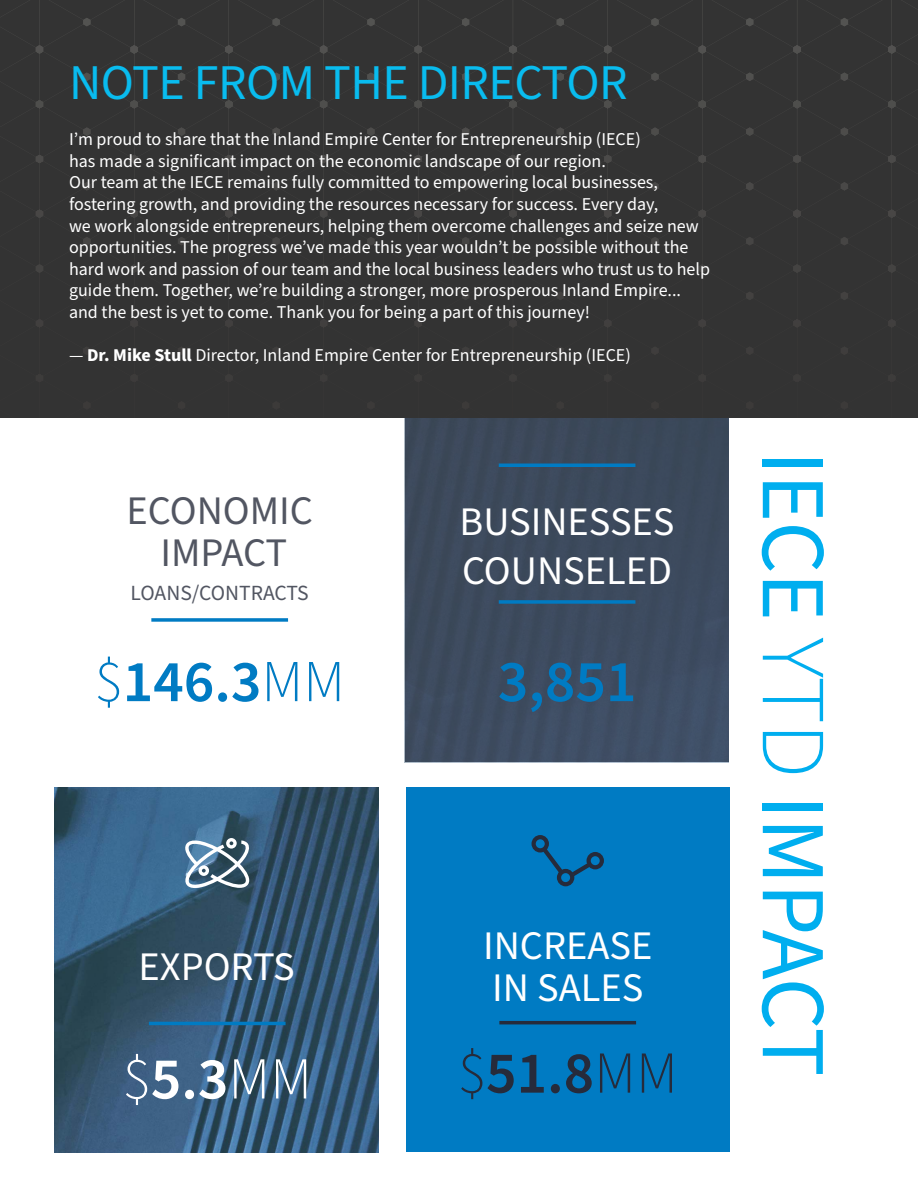
<style>
.page{position:relative;width:918px;height:1188px;background:#fff}
.page>*{position:absolute;margin:0;border:0;box-sizing:border-box;transform-origin:0 0}
.t1{font:91.5px "Source Sans Pro";letter-spacing:-.01em;color:#00aeef}
.t2{font:600 59.4px "Source Sans Pro";color:#007bc3}
.t3{font:600 59.4px "Source Sans Pro";color:#262b3b}
.t4{font:300 59.4px "Source Sans Pro";color:#fff}
.t5{font:49.95px "Source Sans Pro";letter-spacing:-.01em;color:#09bcef}
.t6{font:40.5px/42.8px "Source Sans Pro";color:#fff}
.t7{font:40.5px/42.8px "Source Sans Pro";color:#525662;text-align:center}
.t8{font:21.6px "Source Sans Pro";letter-spacing:-.005em;color:#525662}
.t9{font:18px/21.6px "Source Sans Pro";color:#fff}
.s1{font-weight:700}
.s2{font-weight:300}
.s3{font-weight:600}
</style>
<div class="page">
<img style="left:54px;top:788px;width:324px;height:364px">
<svg style="left:183px;top:838px;width:68px;height:50px"></svg>
<hr style="left:149px;top:1022px;width:137px;height:3px;background:#007bc3">
<svg style="left:151px;top:618px;width:137px;height:4px"></svg>
<div style="left:406px;top:788px;width:324px;height:364px;background:#007bc3"></div>
<hr style="left:499px;top:1021px;width:137px;height:3px;background:#262b3b">
<svg style="left:532px;top:835px;width:72px;height:51px"></svg>
<img style="left:405px;top:419px;width:324px;height:343px">
<svg style="left:499px;top:600px;width:136px;height:4px"></svg>
<hr style="left:499px;top:464px;width:136px;height:3px;background:#007bc3">
<div style="left:0;top:0;width:918px;height:419px;background:#333"></div>
<h3 class="t5" style="left:69px;top:49px;width:560px">NOTE FROM THE DIRECTOR</h3>
<p class="t9" style="left:69px;top:129px;width:643px">I’m proud to share that the Inland Empire Center for Entrepreneurship (IECE)<br>has made a significant impact on the economic landscape of our region.<br>Our team at the IECE remains fully committed to empowering local businesses, fostering growth, and providing the resources necessary for success. Every day,<br>we work alongside entrepreneurs, helping them overcome challenges and seize new opportunities. The progress we’ve made this year wouldn’t be possible without the hard work and passion of our team and the local business leaders who trust us to help guide them. Together, we’re building a stronger, more prosperous Inland Empire... and the best is yet to come. Thank you for being a part of this journey!</p>
<p class="t9" style="left:69px;top:345px;width:563px">— <span class="s1">Dr. Mike Stull</span> Director, Inland Empire Center for Entrepreneurship (IECE)</p>
<h3 class="t7" style="left:126px;top:490px;width:188px">ECONOMIC<br>IMPACT</h3>
<p class="t8" style="left:131px;top:578px;width:180px">LOANS/CONTRACTS</p>
<h2 class="t2" style="left:94px;top:642px;width:252px"><span class="s2">$</span>146.3<span class="s2">MM</span></h2>
<h3 class="t6" style="left:139px;top:946px;width:158px">EXPORTS</h3>
<h2 class="t4" style="left:122px;top:1039px;width:191px">$<span class="s3">5.3</span>MM</h2>
<h3 class="t6" style="left:460px;top:499px;width:217px;line-height:48.6px">BUSINESSES<br>COUNSELED</h3>
<h2 class="t2" style="left:498px;top:642px;width:140px">3,851</h2>
<h3 class="t6" style="left:483px;top:925px;width:171px">INCREASE<br>IN SALES</h3>
<h2 class="t3" style="left:458px;top:1033px;width:222px"><span class="s2">$</span>51.8<span class="s2">MM</span></h2>
<h1 class="t1" style="left:854px;top:451px;width:627px;rotate:90deg">IECE <span class="s2">YTD</span> IMPACT</h1>
</div>
